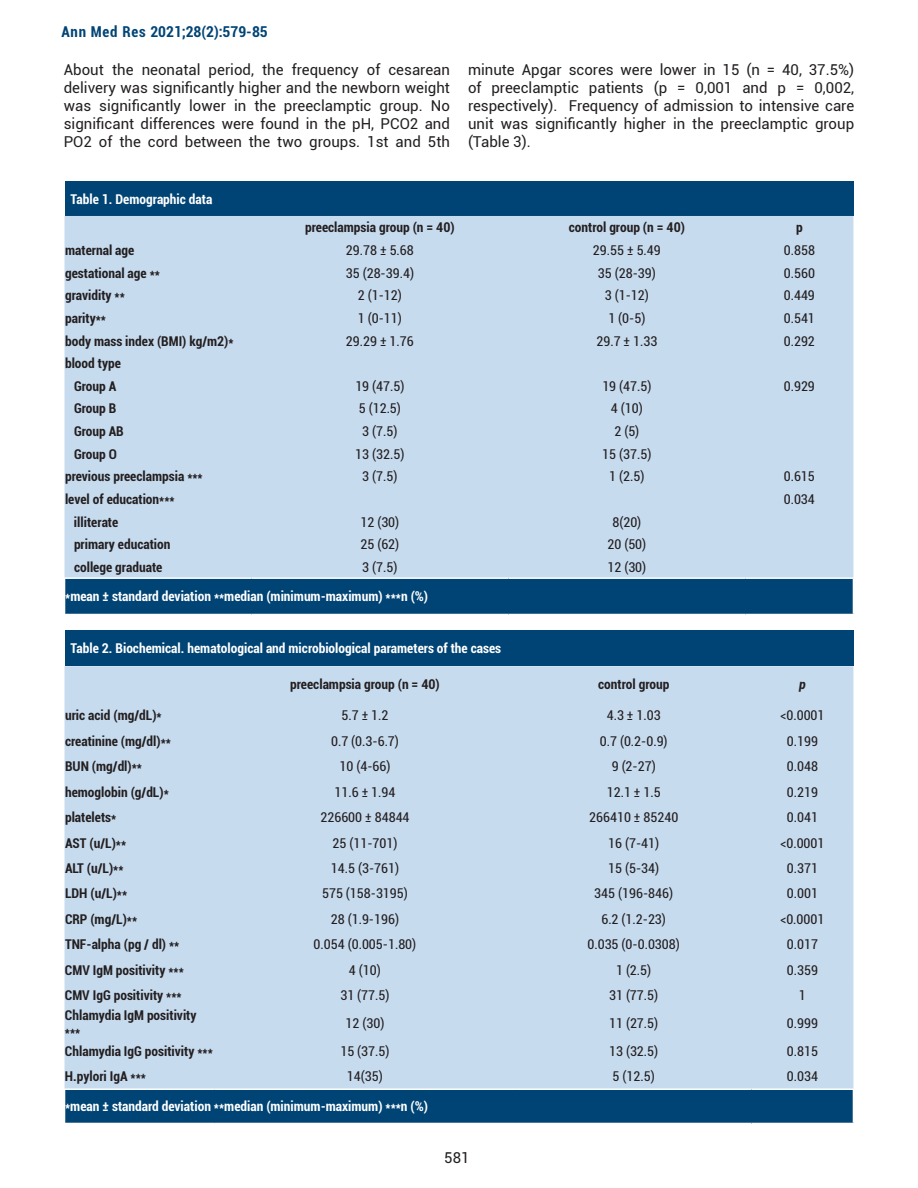
<style>
.page{position:relative;width:918px;height:1188px;background:#fff}
.page>*{position:absolute;margin:0;border:0;box-sizing:border-box;transform-origin:0 0}
.t1{font:15px/18px "Roboto";color:#231f20;text-align:justify}
.t2{font:700 condensed 15px "Roboto";color:#004475}
.t3{font:condensed 13.5px "Roboto";color:#231f20}
.t4{font:700 condensed 13.5px/22.6px "Roboto";color:#231f20;text-align:center}
.t5{font:700 condensed 13.5px "Roboto";color:#fff}
.t6{font:italic 700 condensed 13.5px "Roboto";color:#231f20}
</style>
<div class="page">
<div style="left:65px;top:181px;width:788px;height:35px;background:#004475"></div>
<div style="left:65px;top:216px;width:788px;height:361px;background:#c7dbef"></div>
<div style="left:65px;top:578px;width:788px;height:37px;background:#004475"></div>
<hr style="left:64px;top:577px;width:187px;height:2px;background:#fff">
<hr style="left:251px;top:577px;width:258px;height:2px;background:#fff">
<hr style="left:509px;top:577px;width:236px;height:2px;background:#fff">
<hr style="left:745px;top:577px;width:109px;height:2px;background:#fff">
<hr style="left:64px;top:614px;width:187px;height:1px;background:#fff">
<hr style="left:251px;top:614px;width:258px;height:1px;background:#fff">
<hr style="left:509px;top:614px;width:236px;height:1px;background:#fff">
<hr style="left:745px;top:614px;width:109px;height:1px;background:#fff">
<div style="left:65px;top:631px;width:788px;height:35px;background:#004475"></div>
<div style="left:65px;top:666px;width:788px;height:422px;background:#c7dbef"></div>
<div style="left:65px;top:1089px;width:788px;height:34px;background:#004475"></div>
<hr style="left:64px;top:1088px;width:150px;height:2px;background:#fff">
<hr style="left:214px;top:1088px;width:302px;height:2px;background:#fff">
<hr style="left:516px;top:1088px;width:236px;height:2px;background:#fff">
<hr style="left:752px;top:1088px;width:102px;height:2px;background:#fff">
<p class="t2" style="left:61px;top:21px;width:208px">Ann Med Res 2021;28(2):579-85</p>
<p class="t1" style="left:64px;top:60px;width:388px">About the neonatal period, the frequency of cesarean delivery was significantly higher and the newborn weight was significantly lower in the preeclamptic group. No significant differences were found in the pH, PCO2 and PO2 of the cord between the two groups. 1st and 5th</p>
<p class="t1" style="left:468px;top:60px;width:388px">minute Apgar scores were lower in 15 (n = 40, 37.5%) of preeclamptic patients (p = 0,001 and p = 0,002, respectively). Frequency of admission to intensive care unit was significantly higher in the preeclamptic group (Table 3).</p>
<p class="t5" style="left:71px;top:189px;width:143px">Table 1. Demographic data</p>
<p class="t4" style="left:305px;top:216px;width:151px">preeclampsia group (n = 40)</p>
<p class="t4" style="left:569px;top:216px;width:118px">control group (n = 40)</p>
<p class="t4" style="left:796px;top:216px;width:8px">p</p>
<p class="t4" style="left:65px;top:238px;width:71px">maternal age</p>
<p class="t3" style="left:346px;top:241px;width:69px">29.78 ± 5.68</p>
<p class="t3" style="left:593px;top:241px;width:69px">29.55 ± 5.49</p>
<p class="t3" style="left:784px;top:241px;width:33px">0.858</p>
<p class="t4" style="left:65px;top:261px;width:96px">gestational age **</p>
<p class="t3" style="left:346px;top:263px;width:70px">35 (28-39.4)</p>
<p class="t3" style="left:598px;top:263px;width:59px">35 (28-39)</p>
<p class="t3" style="left:784px;top:263px;width:33px">0.560</p>
<p class="t4" style="left:65px;top:284px;width:61px">gravidity **</p>
<p class="t3" style="left:358px;top:286px;width:46px">2 (1-12)</p>
<p class="t3" style="left:605px;top:286px;width:46px">3 (1-12)</p>
<p class="t3" style="left:784px;top:286px;width:33px">0.449</p>
<p class="t4" style="left:65px;top:306px;width:42px">parity**</p>
<p class="t3" style="left:358px;top:309px;width:46px">1 (0-11)</p>
<p class="t3" style="left:608px;top:309px;width:39px">1 (0-5)</p>
<p class="t3" style="left:784px;top:309px;width:33px">0.541</p>
<p class="t4" style="left:65px;top:329px;width:170px">body mass index (BMI) kg/m2)*</p>
<p class="t3" style="left:346px;top:331px;width:69px">29.29 ± 1.76</p>
<p class="t3" style="left:596px;top:331px;width:62px">29.7 ± 1.33</p>
<p class="t3" style="left:784px;top:331px;width:33px">0.292</p>
<p class="t4" style="left:65px;top:352px;width:57px">blood type<br>Group A</p>
<p class="t3" style="left:355px;top:377px;width:51px">19 (47.5)</p>
<p class="t3" style="left:602px;top:377px;width:51px">19 (47.5)</p>
<p class="t3" style="left:784px;top:377px;width:33px">0.929</p>
<p class="t4" style="left:74px;top:397px;width:44px">Group B</p>
<p class="t3" style="left:359px;top:399px;width:44px">5 (12.5)</p>
<p class="t3" style="left:611px;top:399px;width:33px">4 (10)</p>
<p class="t4" style="left:74px;top:419px;width:51px">Group AB</p>
<p class="t3" style="left:362px;top:422px;width:37px">3 (7.5)</p>
<p class="t3" style="left:614px;top:422px;width:26px">2 (5)</p>
<p class="t4" style="left:74px;top:442px;width:44px">Group O</p>
<p class="t3" style="left:355px;top:445px;width:51px">13 (32.5)</p>
<p class="t3" style="left:602px;top:445px;width:51px">15 (37.5)</p>
<p class="t4" style="left:65px;top:465px;width:139px">previous preeclampsia ***</p>
<p class="t3" style="left:362px;top:467px;width:37px">3 (7.5)</p>
<p class="t3" style="left:609px;top:467px;width:37px">1 (2.5)</p>
<p class="t3" style="left:784px;top:467px;width:33px">0.615</p>
<p class="t4" style="left:65px;top:487px;width:111px">level of education***</p>
<p class="t3" style="left:784px;top:490px;width:33px">0.034</p>
<p class="t4" style="left:74px;top:510px;width:46px">illiterate</p>
<p class="t3" style="left:360px;top:512px;width:40px">12 (30)</p>
<p class="t3" style="left:612px;top:512px;width:30px">8(20)</p>
<p class="t4" style="left:74px;top:533px;width:98px">primary education</p>
<p class="t3" style="left:360px;top:535px;width:40px">25 (62)</p>
<p class="t3" style="left:607px;top:535px;width:40px">20 (50)</p>
<p class="t4" style="left:74px;top:555px;width:90px">college graduate</p>
<p class="t3" style="left:362px;top:558px;width:37px">3 (7.5)</p>
<p class="t3" style="left:607px;top:558px;width:40px">12 (30)</p>
<p class="t5" style="left:65px;top:587px;width:364px">*mean ± standard deviation **median (minimum-maximum) ***n (%)</p>
<p class="t5" style="left:71px;top:639px;width:432px">Table 2. Biochemical. hematological and microbiological parameters of the cases</p>
<p class="t4" style="left:290px;top:672px;width:151px">preeclampsia group (n = 40)</p>
<p class="t4" style="left:598px;top:672px;width:73px">control group</p>
<p class="t6" style="left:799px;top:675px;width:8px">p</p>
<p class="t4" style="left:65px;top:703px;width:98px">uric acid (mg/dL)*</p>
<p class="t3" style="left:342px;top:706px;width:48px">5.7 ± 1.2</p>
<p class="t3" style="left:607px;top:706px;width:55px">4.3 ± 1.03</p>
<p class="t3" style="left:780px;top:706px;width:46px">&lt;0.0001</p>
<p class="t4" style="left:65px;top:729px;width:107px">creatinine (mg/dl)**</p>
<p class="t3" style="left:331px;top:732px;width:69px">0.7 (0.3-6.7)</p>
<p class="t3" style="left:600px;top:732px;width:69px">0.7 (0.2-0.9)</p>
<p class="t3" style="left:787px;top:732px;width:33px">0.199</p>
<p class="t4" style="left:65px;top:755px;width:78px">BUN (mg/dl)**</p>
<p class="t3" style="left:340px;top:757px;width:53px">10 (4-66)</p>
<p class="t3" style="left:612px;top:757px;width:46px">9 (2-27)</p>
<p class="t3" style="left:787px;top:757px;width:33px">0.048</p>
<p class="t4" style="left:65px;top:780px;width:105px">hemoglobin (g/dL)*</p>
<p class="t3" style="left:335px;top:783px;width:62px">11.6 ± 1.94</p>
<p class="t3" style="left:607px;top:783px;width:55px">12.1 ± 1.5</p>
<p class="t3" style="left:787px;top:783px;width:33px">0.219</p>
<p class="t4" style="left:65px;top:806px;width:53px">platelets*</p>
<p class="t3" style="left:320px;top:808px;width:91px">226600 ± 84844</p>
<p class="t3" style="left:589px;top:808px;width:91px">266410 ± 85240</p>
<p class="t3" style="left:787px;top:808px;width:33px">0.041</p>
<p class="t4" style="left:65px;top:831px;width:63px">AST (u/L)**</p>
<p class="t3" style="left:333px;top:833px;width:66px">25 (11-701)</p>
<p class="t3" style="left:608px;top:833px;width:53px">16 (7-41)</p>
<p class="t3" style="left:780px;top:833px;width:46px">&lt;0.0001</p>
<p class="t4" style="left:65px;top:856px;width:60px">ALT (u/L)**</p>
<p class="t3" style="left:331px;top:859px;width:70px">14.5 (3-761)</p>
<p class="t3" style="left:608px;top:859px;width:53px">15 (5-34)</p>
<p class="t3" style="left:787px;top:859px;width:33px">0.371</p>
<p class="t4" style="left:65px;top:882px;width:64px">LDH (u/L)**</p>
<p class="t3" style="left:322px;top:884px;width:87px">575 (158-3195)</p>
<p class="t3" style="left:594px;top:884px;width:80px">345 (196-846)</p>
<p class="t3" style="left:787px;top:884px;width:33px">0.001</p>
<p class="t4" style="left:65px;top:907px;width:74px">CRP (mg/L)**</p>
<p class="t3" style="left:331px;top:910px;width:70px">28 (1.9-196)</p>
<p class="t3" style="left:601px;top:910px;width:66px">6.2 (1.2-23)</p>
<p class="t3" style="left:780px;top:910px;width:46px">&lt;0.0001</p>
<p class="t4" style="left:65px;top:933px;width:116px">TNF-alpha (pg / dl) **</p>
<p class="t3" style="left:314px;top:935px;width:104px">0.054 (0.005-1.80)</p>
<p class="t3" style="left:587px;top:935px;width:94px">0.035 (0-0.0308)</p>
<p class="t3" style="left:787px;top:935px;width:33px">0.017</p>
<p class="t4" style="left:65px;top:958px;width:120px">CMV IgM positivity ***</p>
<p class="t3" style="left:349px;top:961px;width:33px">4 (10)</p>
<p class="t3" style="left:616px;top:961px;width:37px">1 (2.5)</p>
<p class="t3" style="left:787px;top:961px;width:33px">0.359</p>
<p class="t4" style="left:65px;top:983px;width:118px">CMV IgG positivity ***</p>
<p class="t3" style="left:340px;top:986px;width:51px">31 (77.5)</p>
<p class="t3" style="left:609px;top:986px;width:51px">31 (77.5)</p>
<p class="t3" style="left:799px;top:986px;width:8px">1</p>
<p class="t4" style="left:65px;top:1007px;width:133px;line-height:16.2px;text-align:left">Chlamydia IgM positivity ***</p>
<p class="t3" style="left:346px;top:1014px;width:40px">12 (30)</p>
<p class="t3" style="left:609px;top:1014px;width:51px">11 (27.5)</p>
<p class="t3" style="left:787px;top:1014px;width:33px">˃0.999</p>
<p class="t4" style="left:65px;top:1040px;width:149px">Chlamydia IgG positivity ***</p>
<p class="t3" style="left:340px;top:1042px;width:51px">15 (37.5)</p>
<p class="t3" style="left:609px;top:1042px;width:51px">13 (32.5)</p>
<p class="t3" style="left:787px;top:1042px;width:33px">0.815</p>
<p class="t4" style="left:65px;top:1065px;width:83px">H.pylori IgA ***</p>
<p class="t3" style="left:347px;top:1067px;width:37px">14(35)</p>
<p class="t3" style="left:613px;top:1067px;width:44px">5 (12.5)</p>
<p class="t3" style="left:787px;top:1067px;width:33px">0.034</p>
<p class="t5" style="left:65px;top:1097px;width:364px">*mean ± standard deviation **median (minimum-maximum) ***n (%)</p>
<p class="t1" style="left:444px;top:1148px;width:27px">581</p>
</div>
